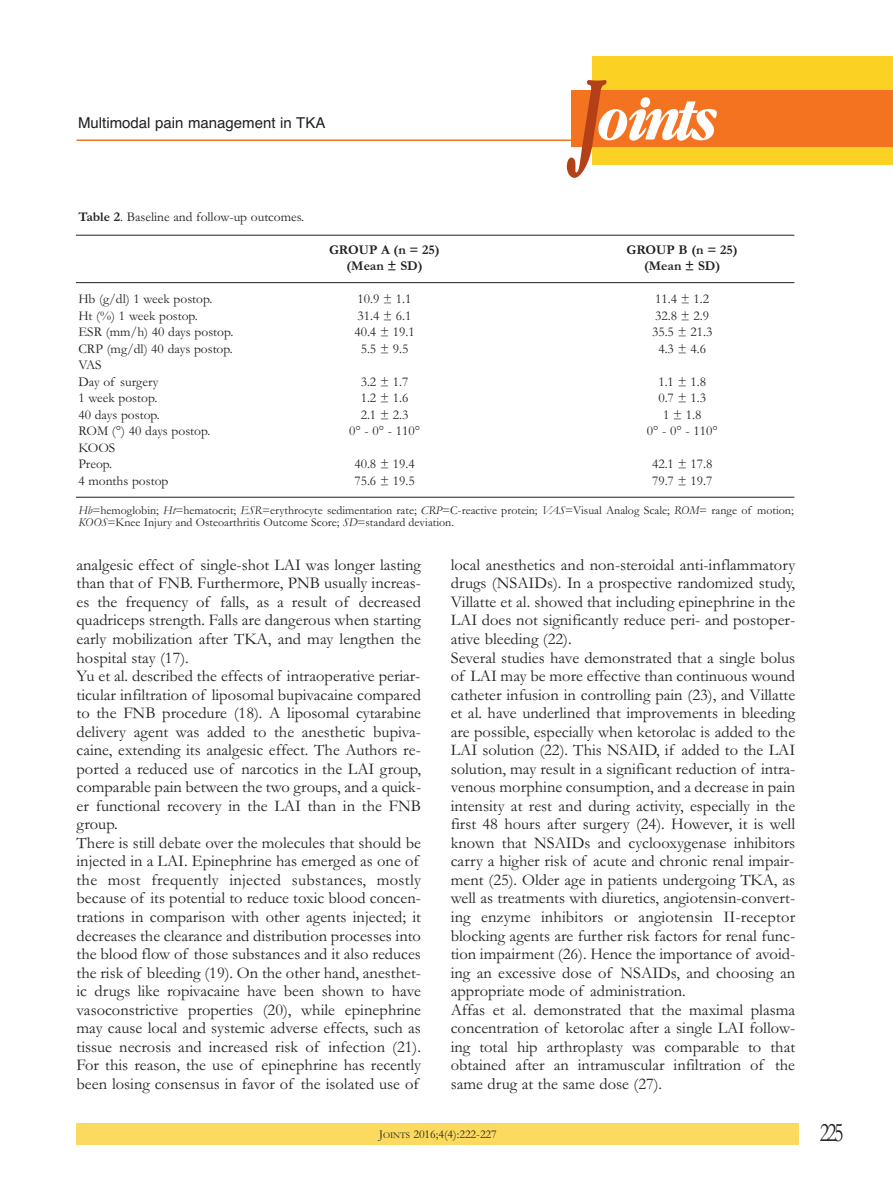
<style>
.page{position:relative;width:893px;height:1191px;background:#fff}
.page>*{position:absolute;margin:0;border:0;box-sizing:border-box;transform-origin:0 0}
.t1{font:italic 700 55.8px "Garamond Cond";letter-spacing:-.085em;color:#fff}
.t2{font:27px "Garamond";color:#231f20;scale:.75 1}
.t3{font:16.5px/18.6px "Garamond";color:#231f20}
.t4{font:15px "Helvetica";color:#231f20}
.t5{font:13.5px/16.5px "Garamond";color:#231f20}
.t6{font:700 13.5px "Garamond";color:#231f20}
.t7{font:12px/12px "Garamond";color:#231f20}
.s1{font-weight:700}
.s2{font-size:99.9px;color:#b44018}
.s3{font-style:italic}
.s4{font-size:9px}
</style>
<div class="page">
<div style="left:77px;top:1123px;width:722px;height:22px;background:#fcd95f"></div>
<hr style="left:77px;top:139px;width:640px;height:2px;background:#f47321">
<div style="left:592px;top:56px;width:301px;height:108px;background:#fbd124"></div>
<div style="left:571px;top:91px;width:322px;height:56px;background:#f47321"></div>
<hr style="left:76px;top:235px;width:718px;height:1px;background:#231f20">
<hr style="left:76px;top:282px;width:718px;height:1px;background:#231f20">
<hr style="left:76px;top:497px;width:718px;height:1px;background:#231f20">
<p class="t4" style="left:78px;top:114px;width:249px">Multimodal pain management in tKa</p>
<p class="t5" style="left:78px;top:208px;width:227px"><span class="s1">Table 2</span>. Baseline and follow-up outcomes.</p>
<h1 class="t1" style="left:574px;top:88px;width:140px"><span class="s2">J</span>oints</h1>
<p class="t6" style="left:329px;top:241px;width:112px">GROUP A (n = 25)</p>
<p class="t6" style="left:627px;top:241px;width:112px">GROUP B (n = 25)</p>
<p class="t6" style="left:346px;top:258px;width:78px">(Mean ± SD)</p>
<p class="t6" style="left:644px;top:258px;width:78px">(Mean ± SD)</p>
<p class="t5" style="left:78px;top:290px;width:136px">Hb (g/dl) 1 week postop.</p>
<p class="t5" style="left:358px;top:290px;width:55px">10.9 ± 1.1</p>
<p class="t5" style="left:655px;top:290px;width:55px">11.4 ± 1.2</p>
<p class="t5" style="left:78px;top:307px;width:121px">Ht (%) 1 week postop.</p>
<p class="t5" style="left:358px;top:307px;width:55px">31.4 ± 6.1</p>
<p class="t5" style="left:655px;top:307px;width:55px">32.8 ± 2.9</p>
<p class="t5" style="left:78px;top:323px;width:156px">EsR (mm/h) 40 days postop.</p>
<p class="t5" style="left:354px;top:323px;width:62px">40.4 ± 19.1</p>
<p class="t5" style="left:652px;top:323px;width:62px">35.5 ± 21.3</p>
<p class="t5" style="left:78px;top:340px;width:156px">CRP (mg/dl) 40 days postop.</p>
<p class="t5" style="left:361px;top:340px;width:49px">5.5 ± 9.5</p>
<p class="t5" style="left:658px;top:340px;width:49px">4.3 ± 4.6</p>
<p class="t5" style="left:78px;top:356px;width:82px">VAs<br>Day of surgery</p>
<p class="t5" style="left:361px;top:373px;width:49px">3.2 ± 1.7</p>
<p class="t5" style="left:658px;top:373px;width:49px">1.1 ± 1.8</p>
<p class="t5" style="left:78px;top:389px;width:80px">1 week postop.</p>
<p class="t5" style="left:361px;top:389px;width:49px">1.2 ± 1.6</p>
<p class="t5" style="left:658px;top:389px;width:49px">0.7 ± 1.3</p>
<p class="t5" style="left:78px;top:406px;width:83px">40 days postop.</p>
<p class="t5" style="left:361px;top:406px;width:49px">2.1 ± 2.3</p>
<p class="t5" style="left:663px;top:406px;width:40px">1 ± 1.8</p>
<p class="t5" style="left:78px;top:422px;width:134px">RoM (°) 40 days postop.</p>
<p class="t5" style="left:349px;top:422px;width:72px">0° - 0° - 110°</p>
<p class="t5" style="left:647px;top:422px;width:72px">0° - 0° - 110°</p>
<p class="t5" style="left:78px;top:439px;width:39px">Koos<br>Preop.</p>
<p class="t5" style="left:354px;top:455px;width:62px">40.8 ± 19.4</p>
<p class="t5" style="left:652px;top:455px;width:62px">42.1 ± 17.8</p>
<p class="t5" style="left:78px;top:472px;width:92px">4 months postop</p>
<p class="t5" style="left:354px;top:472px;width:62px">75.6 ± 19.5</p>
<p class="t5" style="left:652px;top:472px;width:62px">79.7 ± 19.7</p>
<p class="t7" style="left:78px;top:503px;width:717px"><span class="s3">Hb</span>=hemoglobin; <span class="s3">Ht</span>=hematocrit; <span class="s3">ESR</span>=erythrocyte sedimentation rate; <span class="s3">CRP</span>=C-reactive protein; <span class="s3">VAS</span>=Visual Analog scale; <span class="s3">ROM</span>= range of motion;<br><span class="s3">KOOS</span>=Knee injury and osteoarthritis outcome score; <span class="s3">SD</span>=standard deviation.</p>
<p class="t3" style="left:77px;top:555px;width:346px">analgesic effect of single-shot LAi was longer lasting than that of FnB. Furthermore, PnB usually increas&shy;es the frequency of falls, as a result of decreased quadriceps strength. Falls are dangerous when starting early mobilization after tKA, and may lengthen the hospital stay (17).<br>Yu et al. described the effects of intraoperative periar&shy;ticular infiltration of liposomal bupivacaine compared to the FnB procedure (18). A liposomal cytarabine delivery agent was added to the anesthetic bupiva&shy;caine, extending its analgesic effect. the Authors re&shy;ported a reduced use of narcotics in the LAi group, comparable pain between the two groups, and a quick&shy;er functional recovery in the LAi than in the FnB group.<br>there is still debate over the molecules that should be injected in a LAi. Epinephrine has emerged as one of the most frequently injected substances, mostly because of its potential to reduce toxic blood concen&shy;trations in comparison with other agents injected; it decreases the clearance and distribution processes into the blood flow of those substances and it also reduces the risk of bleeding (19). on the other hand, anesthet&shy;ic drugs like ropivacaine have been shown to have vasoconstrictive properties (20), while epinephrine may cause local and systemic adverse effects, such as tissue necrosis and increased risk of infection (21).<br>For this reason, the use of epinephrine has recently been losing consensus in favor of the isolated use of</p>
<p class="t3" style="left:451px;top:555px;width:346px">local anesthetics and non-steroidal anti-inflammatory drugs (nsAiDs). in a prospective randomized study, Villatte et al. showed that including epinephrine in the LAi does not significantly reduce peri- and postoper&shy;ative bleeding (22).<br>several studies have demonstrated that a single bolus of LAi may be more effective than continuous wound catheter infusion in controlling pain (23), and Villatte et al. have underlined that improvements in bleeding are possible, especially when ketorolac is added to the LAi solution (22). this nsAiD, if added to the LAi solution, may result in a significant reduction of intra&shy;venous morphine consumption, and a decrease in pain intensity at rest and during activity, especially in the first 48 hours after surgery (24). However, it is well known that nsAiDs and cyclooxygenase inhibitors carry a higher risk of acute and chronic renal impair&shy;ment (25). older age in patients undergoing tKA, as well as treatments with diuretics, angiotensin-convert&shy;ing enzyme inhibitors or angiotensin ii-receptor blocking agents are further risk factors for renal func&shy;tion impairment (26). Hence the importance of avoid&shy;ing an excessive dose of nsAiDs, and choosing an appropriate mode of administration.<br>Affas et al. demonstrated that the maximal plasma concentration of ketorolac after a single LAi follow&shy;ing total hip arthroplasty was comparable to that obtained after an intramuscular infiltration of the same drug at the same dose (27).</p>
<p class="t7" style="left:379px;top:1128px;width:119px">J<span class="s4">oints</span> 2016;4(4):222-227</p>
<h2 class="t2" style="left:820px;top:1116px;width:33px">225</h2>
</div>
